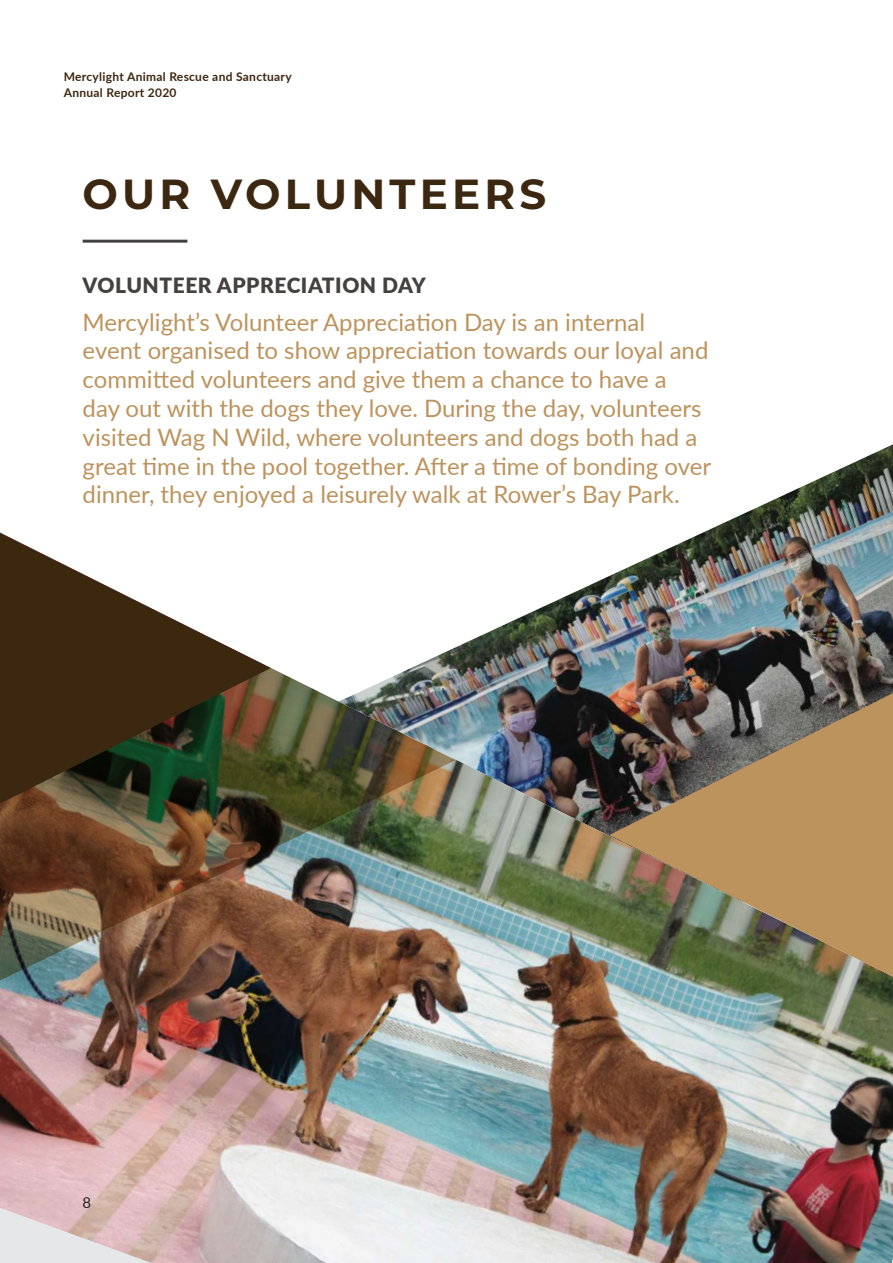
<style>
.page{position:relative;width:893px;height:1263px;background:#fff}
.page>*{position:absolute;margin:0;border:0;box-sizing:border-box;transform-origin:0 0}
.t1{font:700 42px "Montserrat";letter-spacing:.1em;color:#3c2711}
.t2{font:24px/28.8px "Lato";color:#bd935d}
.t3{font:900 21px "Lato";letter-spacing:.025em;color:#464141}
.t4{font:15px "Lato";color:#231f20}
.t5{font:700 12px/16.5px "Lato";letter-spacing:.025em;color:#3c2711}
</style>
<div class="page">
<img style="left:700px;top:444px;width:193px;height:90px">
<img style="left:0;top:534px;width:893px;height:729px">
<img style="left:0;top:532px;width:455px;height:455px">
<svg style="left:0;top:533px;width:271px;height:270px;fill:#3c2711"></svg>
<img style="left:609px;top:693px;width:284px;height:284px">
<hr style="left:83px;top:240px;width:104px;height:3px;background:#464141">
<p class="t5" style="left:64px;top:68px;width:229px">Mercylight Animal Rescue and Sanctuary<br>Annual Report 2020</p>
<h1 class="t1" style="left:83px;top:163px;width:465px">OUR VOLUNTEERS</h1>
<p class="t3" style="left:83px;top:270px;width:345px">VOLUNTEER APPRECIATION DAY</p>
<p class="t2" style="left:83px;top:306px;width:630px">Mercylight’s Volunteer Appreciation Day is an internal<br>event organised to show appreciation towards our loyal and committed volunteers and give them a chance to have a<br>day out with the dogs they love. During the day, volunteers visited Wag N Wild, where volunteers and dogs both had a great time in the pool together. After a time of bonding over dinner, they enjoyed a leisurely walk at Rower’s Bay Park.</p>
<p class="t4" style="left:83px;top:1192px;width:10px">8</p>
</div>
